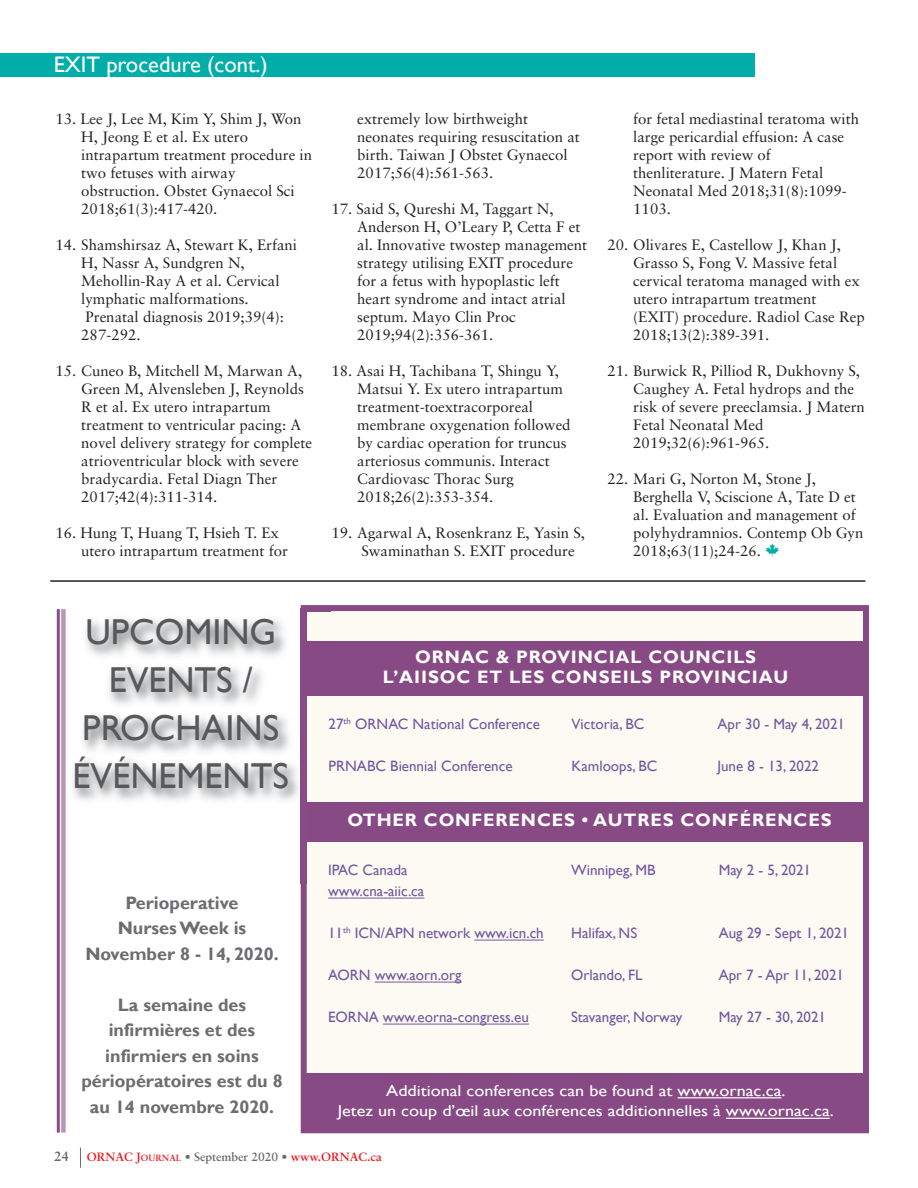
<style>
.page{position:relative;width:918px;height:1188px;background:#fff}
.page>*{position:absolute;margin:0;border:0;box-sizing:border-box;transform-origin:0 0}
.t1{font:36px/48px "Gill Sans";color:#57585a;text-align:center}
.t2{font:22.5px "Gill Sans";color:#fff}
.t3{font:700 18px/25.5px "Gill Sans";color:#6c6d70;text-align:center}
.t4{font:700 18px/19.5px "Gill Sans";letter-spacing:.05em;color:#fff;text-align:center}
.t5{font:15.75px/20.4px "Gill Sans";color:#fff;text-align:center;scale:1.15 1}
.t6{font:15px/18px "Sabon";color:#231f20}
.t7{font:15px "Gill Sans";color:#7159a0}
.t8{font:700 13.5px "Sabon";color:#636366}
.t9{font:700 12px "Sabon";color:#ee1d23}
.s1{font-family:"Carta";color:#00ada8}
.s2{font-size:9px}
.s3{color:#6c6d70}
.s4{font-weight:400;color:#6c6d70}
</style>
<div class="page">
<svg style="left:80px;top:1148px;width:1px;height:20px"></svg>
<div style="left:0;top:54px;width:754px;height:23px;background:#00ada8"></div>
<hr style="left:50px;top:580px;width:815px;height:2px;background:#231f20">
<div style="left:307px;top:611px;width:556px;height:516px;background:#fcfaf2"></div>
<div style="left:301px;top:605px;width:568px;height:528px;border:6px solid #884a85"></div>
<div style="left:303px;top:1074px;width:561px;height:54px;background:#884a85"></div>
<img style="left:56px;top:609px;width:274px;height:274px">
<div style="left:306px;top:802px;width:562px;height:39px;background:#884a85"></div>
<div style="left:301px;top:641px;width:565px;height:55px;background:#884a85"></div>
<hr style="left:57px;top:609px;width:3px;height:524px;background:#884a85">
<div style="left:61px;top:609px;width:5px;height:524px;background:#b896b6"></div>
<hr style="left:328px;top:898px;width:96px;height:1px;background:#7159a0">
<hr style="left:474px;top:940px;width:70px;height:1px;background:#7159a0">
<hr style="left:375px;top:982px;width:87px;height:1px;background:#7159a0">
<hr style="left:383px;top:1024px;width:146px;height:1px;background:#7159a0">
<hr style="left:678px;top:1097px;width:103px;height:1px;background:#fff">
<hr style="left:726px;top:1118px;width:104px;height:1px;background:#fff">
<h2 class="t2" style="left:54px;top:51px;width:215px">EXIT procedure (cont.)</h2>
<p class="t6" style="left:81px;top:109px;width:232px;text-indent:-26px">13. Lee J, Lee M, Kim Y, Shim J, Won<br>H, Jeong E et al. Ex utero intrapartum treatment procedure in two fetuses with airway obstruction. Obstet Gynaecol Sci<br>2018;61(3):417-420.</p>
<p class="t6" style="left:81px;top:235px;width:217px;text-indent:-26px">14. Shamshirsaz A, Stewart K, Erfani<br>H, Nassr A, Sundgren N,<br>Mehollin-Ray A et al. Cervical lymphatic malformations.<br>Prenatal diagnosis 2019;39(4):<br>287-292.</p>
<p class="t6" style="left:81px;top:361px;width:232px;text-indent:-26px">15. Cuneo B, Mitchell M, Marwan A,<br>Green M, Alvensleben J, Reynolds<br>R et al. Ex utero intrapartum treatment to ventricular pacing: A novel delivery strategy for complete atrioventricular block with severe bradycardia. Fetal Diagn Ther<br>2017;42(4):311-314.</p>
<p class="t6" style="left:81px;top:523px;width:208px;text-indent:-26px">16. Hung T, Huang T, Hsieh T. Ex utero intrapartum treatment for</p>
<p class="t6" style="left:357px;top:109px;width:224px">extremely low birthweight neonates requiring resuscitation at birth. Taiwan J Obstet Gynaecol<br>2017;56(4):561-563.</p>
<p class="t6" style="left:357px;top:199px;width:231px;text-indent:-26px">17. Said S, Qureshi M, Taggart N,<br>Anderson H, O’Leary P, Cetta F et al. Innovative twostep management strategy utilising EXIT procedure for a fetus with hypoplastic left heart syndrome and intact atrial septum. Mayo Clin Proc<br>2019;94(2):356-361.</p>
<p class="t6" style="left:357px;top:361px;width:215px;text-indent:-26px">18. Asai H, Tachibana T, Shingu Y,<br>Matsui Y. Ex utero intrapartum treatment-toextracorporeal membrane oxygenation followed by cardiac operation for truncus arteriosus communis. Interact<br>Cardiovasc Thorac Surg<br>2018;26(2):353-354.</p>
<p class="t6" style="left:361px;top:523px;width:225px;text-indent:-30px">19. Agarwal A, Rosenkranz E, Yasin S,<br>Swaminathan S. EXIT procedure</p>
<p class="t6" style="left:633px;top:109px;width:227px">for fetal mediastinal teratoma with large pericardial effusion: A case report with review of thenliterature. J Matern Fetal<br>Neonatal Med 2018;31(8):1099-<br>1103.</p>
<p class="t6" style="left:633px;top:235px;width:233px;text-indent:-26px">20. Olivares E, Castellow J, Khan J,<br>Grasso S, Fong V. Massive fetal cervical teratoma managed with ex utero intrapartum treatment (EXIT) procedure. Radiol Case Rep<br>2018;13(2):389-391.</p>
<p class="t6" style="left:633px;top:361px;width:233px;text-indent:-26px">21. Burwick R, Pilliod R, Dukhovny S,<br>Caughey A. Fetal hydrops and the risk of severe preeclamsia. J Matern<br>Fetal Neonatal Med<br>2019;32(6):961-965.</p>
<p class="t6" style="left:633px;top:469px;width:232px;text-indent:-26px">22. Mari G, Norton M, Stone J,<br>Berghella V, Sciscione A, Tate D et al. Evaluation and management of polyhydramnios. Contemp Ob Gyn<br>2018;63(11);24-26. <span class="s1">-</span></p>
<h1 class="t1" style="left:73px;top:609px;width:218px">UPCOMING<br>EVENTS /<br>PROCHAINS<br>ÉVÉNEMENTS</h1>
<p class="t3" style="left:85px;top:890px;width:195px">Perioperative<br>Nurses Week is<br>November 8 - 14, 2020.</p>
<p class="t3" style="left:81px;top:992px;width:203px">La semaine des infirmières et des infirmiers en soins périopératoires est du 8 au 14 novembre 2020.</p>
<p class="t4" style="left:383px;top:648px;width:407px">ORNAC &amp; PROVINCIAL COUNCILS<br>L’AIISOC ET LES CONSEILS PROVINCIAU</p>
<p class="t7" style="left:329px;top:715px;width:213px">27<sup>th</sup> ORNAC National Conference</p>
<p class="t7" style="left:572px;top:715px;width:74px">Victoria, BC</p>
<p class="t7" style="left:718px;top:715px;width:129px">Apr 30 - May 4, 2021</p>
<p class="t7" style="left:329px;top:757px;width:185px">PRNABC Biennial Conference</p>
<p class="t7" style="left:572px;top:757px;width:87px">Kamloops, BC</p>
<p class="t7" style="left:718px;top:757px;width:103px">June 8 - 13, 2022</p>
<p class="t4" style="left:347px;top:811px;width:486px">OTHER CONFERENCES • AUTRES CONFÉRENCES</p>
<p class="t7" style="left:328px;top:862px;width:81px">IPAC Canada</p>
<p class="t7" style="left:571px;top:862px;width:86px">Winnipeg, MB</p>
<p class="t7" style="left:719px;top:862px;width:94px">May 2 - 5, 2021</p>
<p class="t7" style="left:328px;top:883px;width:98px">www.cna-aiic.ca</p>
<p class="t7" style="left:328px;top:925px;width:217px">11<sup>th</sup> ICN/APN network www.icn.ch</p>
<p class="t7" style="left:571px;top:925px;width:68px">Halifax, NS</p>
<p class="t7" style="left:719px;top:925px;width:132px">Aug 29 - Sept 1, 2021</p>
<p class="t7" style="left:328px;top:967px;width:135px">AORN www.aorn.org</p>
<p class="t7" style="left:571px;top:967px;width:73px">Orlando, FL</p>
<p class="t7" style="left:719px;top:967px;width:127px">Apr 7 - Apr 11, 2021</p>
<p class="t7" style="left:328px;top:1009px;width:202px">EORNA www.eorna-congress.eu</p>
<p class="t7" style="left:571px;top:1009px;width:113px">Stavanger, Norway</p>
<p class="t7" style="left:719px;top:1009px;width:109px">May 27 - 30, 2021</p>
<p class="t5" style="left:338px;top:1081px;width:433px">Additional conferences can be found at www.ornac.ca.<br>Jetez un coup d’œil aux conférences additionnelles à www.ornac.ca.</p>
<p class="t8" style="left:54px;top:1148px;width:17px">24</p>
<p class="t9" style="left:87px;top:1149px;width:296px">ORNAC J<span class="s2">OURNAL</span> <span class="s3">• September 2020</span> <span class="s4">•</span> www.ORNAC.ca</p>
</div>
